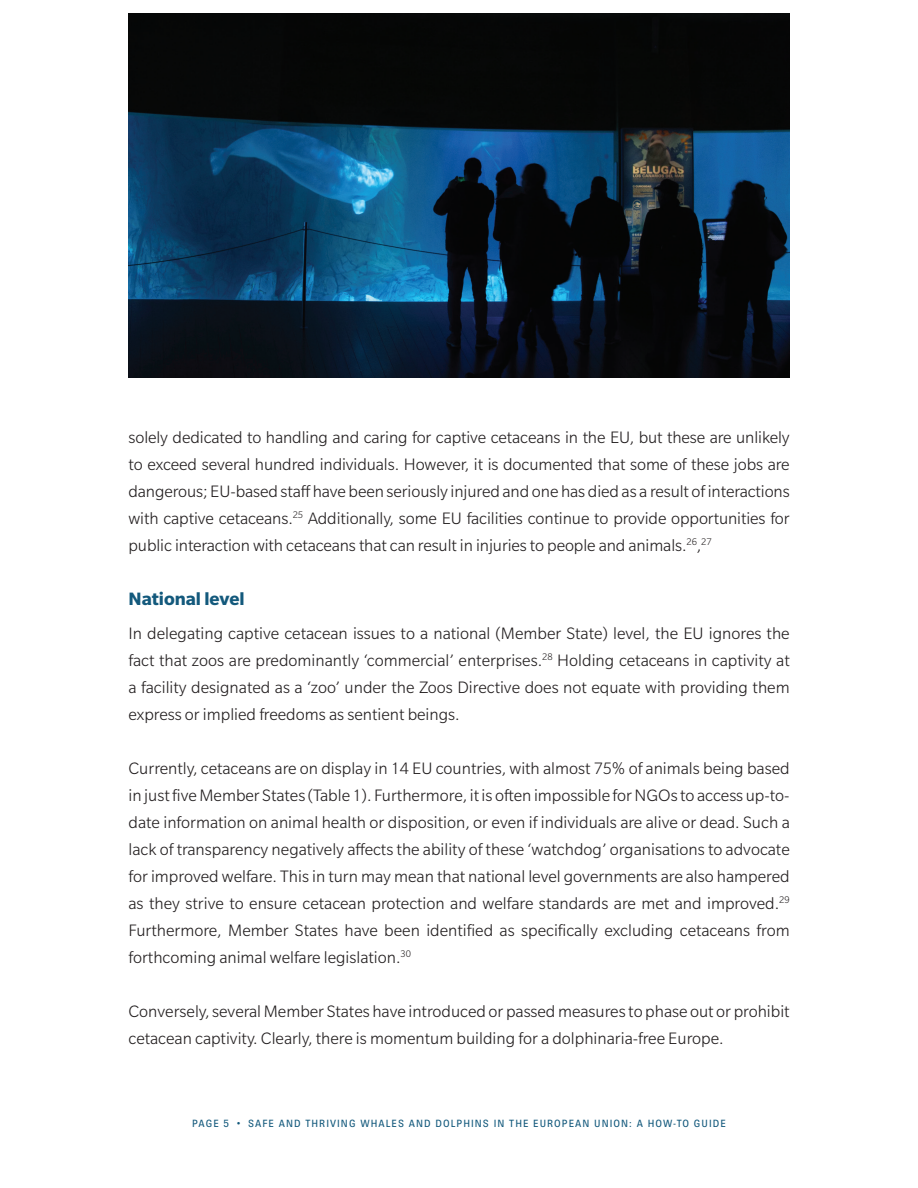
<style>
.page{position:relative;width:918px;height:1188px;background:#fff}
.page>*{position:absolute;margin:0;border:0;box-sizing:border-box;transform-origin:0 0}
.t1{font:700 19.5px "Slate Pro";color:#13597c}
.t2{font:300 18px/27px "Slate Pro";color:#231f20;text-align:justify}
.t3{font:500 10.5px "Brown Pro";letter-spacing:.1em;color:#13597c}
</style>
<div class="page">
<img style="left:128px;top:14px;width:662px;height:364px">
<p class="t2" style="left:129px;top:424px;width:663px">solely dedicated to handling and caring for captive cetaceans in the EU, but these are unlikely to exceed several hundred individuals. However, it is documented that some of these jobs are dangerous; EU-based staff have been seriously injured and one has died as a result of interactions with captive cetaceans.<sup>25</sup> Additionally, some EU facilities continue to provide opportunities for public interaction with cetaceans that can result in injuries to people and animals.<sup>26</sup>,<sup>27</sup></p>
<p class="t1" style="left:129px;top:588px;width:118px">National level</p>
<p class="t2" style="left:129px;top:620px;width:663px">In delegating captive cetacean issues to a national (Member State) level, the EU ignores the fact that zoos are predominantly ‘commercial’ enterprises.<sup>28</sup> Holding cetaceans in captivity at a facility designated as a ‘zoo’ under the Zoos Directive does not equate with providing them express or implied freedoms as sentient beings.</p>
<p class="t2" style="left:129px;top:755px;width:663px">Currently, cetaceans are on display in 14 EU countries, with almost 75% of animals being based in just five Member States (Table 1). Furthermore, it is often impossible for NGOs to access up-to&shy;date information on animal health or disposition, or even if individuals are alive or dead. Such a lack of transparency negatively affects the ability of these ‘watchdog’ organisations to advocate for improved welfare. This in turn may mean that national level governments are also hampered as they strive to ensure cetacean protection and welfare standards are met and improved.<sup>29<br></sup>Furthermore, Member States have been identified as specifically excluding cetaceans from forthcoming animal welfare legislation.<sup>30</sup></p>
<p class="t2" style="left:129px;top:998px;width:663px">Conversely, several Member States have introduced or passed measures to phase out or prohibit cetacean captivity. Clearly, there is momentum building for a dolphinaria-free Europe.</p>
<p class="t3" style="left:192px;top:1118px;width:535px">PAGE 5 • SAFE AND THRIVING WHALES AND DOLPHINS IN THE EUROPEAN UNION: A HOW-TO GUIDE</p>
</div>
